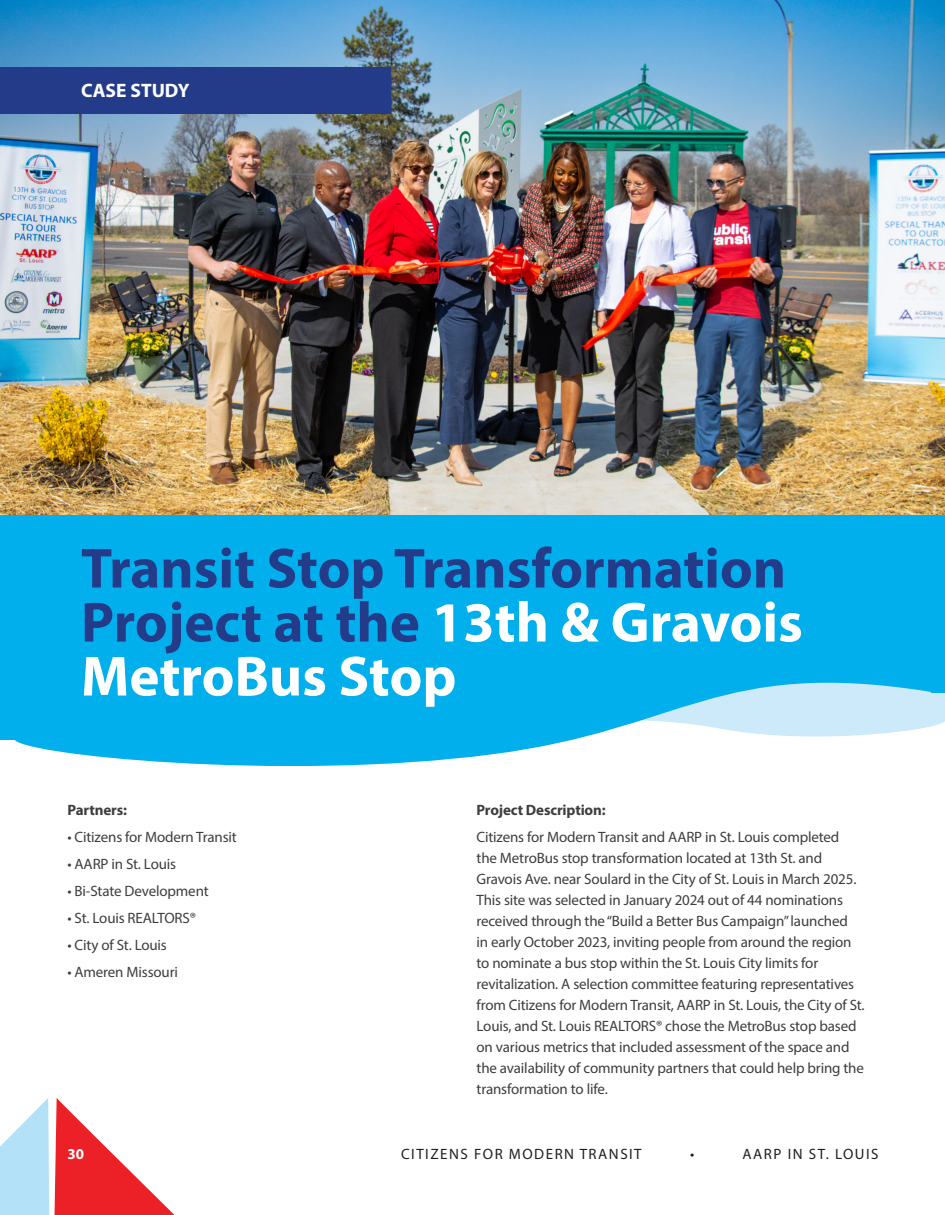
<style>
.page{position:relative;width:945px;height:1215px;background:#fff}
.page>*{position:absolute;margin:0;border:0;box-sizing:border-box;transform-origin:0 0}
.t1{font:700 57px/54px "Myriad Pro";color:#233b88}
.t2{font:700 19.5px "Myriad Pro";color:#fff}
.t3{font:15px/21px "Myriad Pro";letter-spacing:-.01em;color:#3e3e3f}
.t4{font:15px "Myriad Pro";letter-spacing:.1em;color:#231f20}
.t5{font:700 15px "Myriad Pro";letter-spacing:-.01em;color:#3e3e3f}
.t6{font:700 15px "Myriad Pro";color:#fff}
.s1{color:#fff}
</style>
<div class="page">
<svg style="left:0;top:1098px;width:175px;height:117px"></svg>
<div style="left:0;top:656px;width:17px;height:83px;background:#00afec"></div>
<div style="left:932px;top:669px;width:13px;height:23px;background:#00afec"></div>
<div style="left:0;top:449px;width:945px;height:223px;background:#00afec"></div>
<svg style="left:14px;top:672px;width:918px;height:94px;fill:#00afec"></svg>
<img style="left:0;top:0;width:945px;height:515px">
<div style="left:0;top:68px;width:390px;height:46px;background:#233b88"></div>
<p class="t2" style="left:81px;top:78px;width:110px">CASE STUDY</p>
<p class="t1" style="left:81px;top:539px;width:723px">Transit Stop Transformation<br>Project at the <span class="s1">13th &amp; Gravois<br>MetroBus Stop</span></p>
<p class="t5" style="left:68px;top:801px;width:61px">Partners:</p>
<p class="t3" style="left:68px;top:827px;width:171px">• Citizens for Modern Transit</p>
<p class="t3" style="left:68px;top:854px;width:110px">• AARP in St. Louis</p>
<p class="t3" style="left:68px;top:881px;width:143px">• Bi-State Development</p>
<p class="t3" style="left:68px;top:908px;width:130px">• St. Louis REALTORS®</p>
<p class="t3" style="left:68px;top:935px;width:101px">• City of St. Louis</p>
<p class="t3" style="left:68px;top:962px;width:112px">• Ameren Missouri</p>
<p class="t5" style="left:477px;top:801px;width:131px">Project Description:</p>
<p class="t3" style="left:477px;top:827px;width:390px">Citizens for Modern Transit and AARP in St. Louis completed<br>the MetroBus stop transformation located at 13th St. and Gravois Ave. near Soulard in the City of St. Louis in March 2025.<br>This site was selected in January 2024 out of 44 nominations received through the “Build a Better Bus Campaign” launched<br>in early October 2023, inviting people from around the region to nominate a bus stop within the St. Louis City limits for revitalization. A selection committee featuring representatives from Citizens for Modern Transit, AARP in St. Louis, the City of St.<br>Louis, and St. Louis REALTORS® chose the MetroBus stop based on various metrics that included assessment of the space and the availability of community partners that could help bring the transformation to life.</p>
<p class="t6" style="left:68px;top:1144px;width:18px">30</p>
<p class="t4" style="left:401px;top:1144px;width:242px">CITIZENS FOR MODERN TRANSIT</p>
<p class="t4" style="left:690px;top:1144px;width:6px">•</p>
<p class="t4" style="left:743px;top:1144px;width:137px">AARP IN ST. LOUIS</p>
</div>
